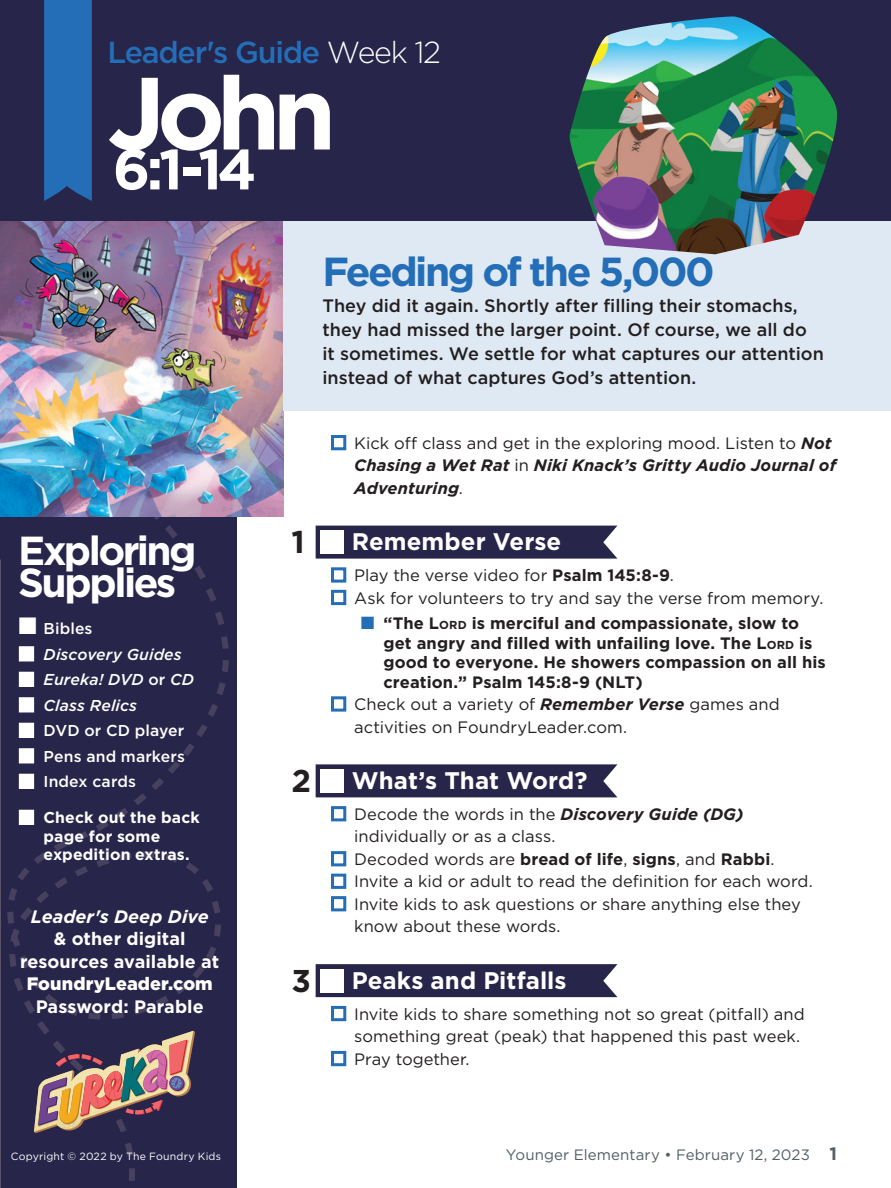
<style>
.page{position:relative;width:891px;height:1188px;background:#fff}
.page>*{position:absolute;margin:0;border:0;box-sizing:border-box;transform-origin:0 0}
.t1{font:700 102.45px "Gotham";color:#fff}
.t2{font:700 56.7px "Gotham";color:#fff}
.t3{font:700 40.5px "Gotham";letter-spacing:-.06em;color:#246eb7}
.t4{font:700 40.5px/31.5px "Gotham";letter-spacing:-.06em;color:#fff}
.t5{font:700 31.5px "Gotham";color:#231f20}
.t6{font:500 30.45px "Gotham";letter-spacing:-.04em;color:#246eb7}
.t7{font:700 24px "Gotham";color:#fff}
.t8{font:500 18px/24px "Gotham";color:#231f20}
.t9{font:700 18px/22.5px "Gotham";color:#fff;text-align:center}
.t10{font:900 18px "Gotham";letter-spacing:.01em;color:#fff}
.t11{font:italic 700 18px "Gotham";letter-spacing:.005em;color:#fff}
.t12{font:16.5px/22.5px "Gotham";color:#231f20}
.t13{font:700 16.5px/19.5px "Gotham";letter-spacing:.005em;color:#231f20}
.t14{font:italic 700 16.5px/22.5px "Gotham";letter-spacing:.01em;color:#231f20}
.t15{font:500 15.75px "Gotham";letter-spacing:.005em;color:#fff}
.t16{font:700 15.75px/18px "Gotham";letter-spacing:.01em;color:#fff}
.t17{font:italic 500 15.75px "Gotham";letter-spacing:.005em;color:#fff}
.t18{font:15px "Gotham";letter-spacing:.01em;color:#535f65}
.t19{font:10.5px "Gotham";letter-spacing:.02em;color:#fff}
.s1{font-weight:300;color:#fff}
.s2{font-style:normal}
.s3{color:#fff}
.s4{font-weight:400;font-style:normal}
.s5{font-weight:700}
.s6{color:#246eb7}
.s7{font-style:inherit}
.s8{font-size:11.55px}
.s9{font-weight:700;font-style:italic}
.s10{font-weight:700;font-size:18px}
</style>
<div class="page">
<div style="left:0;top:486px;width:237px;height:702px;background:#27254a"></div>
<svg style="left:14px;top:516px;width:218px;height:132px"></svg>
<img style="left:0;top:220px;width:284px;height:296px">
<div style="left:284px;top:213px;width:607px;height:197px;background:#dee9f4"></div>
<div style="left:0;top:0;width:891px;height:220px;background:#27254a"></div>
<svg style="left:44px;top:0;width:48px;height:201px;background:#246bb2"></svg>
<div style="left:316px;top:526px;width:301px;height:33px;background:#27254a"></div>
<div style="left:320px;top:530px;width:24px;height:24px;background:#fff"></div>
<div style="left:316px;top:764px;width:301px;height:33px;background:#27254a"></div>
<div style="left:320px;top:769px;width:24px;height:24px;background:#fff"></div>
<div style="left:316px;top:964px;width:301px;height:33px;background:#27254a"></div>
<div style="left:320px;top:969px;width:24px;height:24px;background:#fff"></div>
<svg style="left:0;top:648px;width:229px;height:540px"></svg>
<img style="left:570px;top:16px;width:271px;height:238px">
<h3 class="t6" style="left:108px;top:33px;width:335px">Leader's Guide <span class="s1">Week 12</span></h3>
<h1 class="t1" style="left:108px;top:45px;width:230px">John</h1>
<h2 class="t2" style="left:113px;top:132px;width:145px">6:1-14</h2>
<h3 class="t3" style="left:322px;top:245px;width:394px">Feeding of the 5,000</h3>
<p class="t8" style="left:322px;top:293px;width:503px">They did it again. Shortly after filling their stomachs, they had missed the larger point. Of course, we all do<br>it sometimes. We settle for what captures our attention instead of what captures God’s attention.</p>
<h3 class="t4" style="left:18px;top:535px;width:180px">Exploring<br>Supplies</h3>
<p class="t15" style="left:20px;top:619px;width:74px">• Bibles</p>
<p class="t17" style="left:20px;top:644px;width:164px">■ Discovery Guides</p>
<p class="t17" style="left:20px;top:670px;width:176px">■ Eureka! DVD <span class="s2">or</span> CD</p>
<p class="t17" style="left:20px;top:695px;width:119px">■ Class Relics</p>
<p class="t15" style="left:20px;top:721px;width:166px">■ DVD or CD player</p>
<p class="t15" style="left:20px;top:746px;width:167px">■ Pens and markers</p>
<p class="t15" style="left:20px;top:772px;width:118px">■ Index cards</p>
<p class="t16" style="left:44px;top:809px;width:158px;text-indent:-24px">■ Check out the back page for some expedition extras.</p>
<p class="t11" style="left:31px;top:904px;width:179px">Leader's Deep Dive</p>
<p class="t9" style="left:20px;top:928px;width:201px">&amp; other digital resources available at</p>
<p class="t10" style="left:27px;top:972px;width:187px">FoundryLeader.com</p>
<p class="t9" style="left:36px;top:995px;width:169px">Password: Parable</p>
<p class="t14" style="left:354px;top:432px;width:484px;text-indent:-23px"><span class="s3">■</span> <span class="s4">Kick off class and get in the exploring mood. Listen to</span> Not<br>Chasing a Wet Rat <span class="s4">in</span> Niki Knack’s Gritty Audio Journal of<br>Adventuring<span class="s4">.</span></p>
<h3 class="t5" style="left:292px;top:521px;width:15px">1</h3>
<h3 class="t7" style="left:352px;top:526px;width:211px">Remember Verse</h3>
<p class="t12" style="left:332px;top:564px;width:344px"><span class="s3">■</span> Play the verse video for <span class="s5">Psalm 145:8-9</span>.</p>
<p class="t12" style="left:332px;top:586px;width:493px"><span class="s3">■</span> Ask for volunteers to try and say the verse from memory.</p>
<p class="t13" style="left:383px;top:613px;width:444px;text-indent:-22px"><span class="s6">■</span> “The <span class="s7">L</span><span class="s8">ORD</span> is merciful and compassionate, slow to get angry and filled with unfailing love. The <span class="s7">L</span><span class="s8">ORD</span> is good to everyone. He showers compassion on all his creation.” Psalm 145:8-9 (NLT)</p>
<p class="t12" style="left:354px;top:693px;width:427px;text-indent:-23px"><span class="s3">■</span> Check out a variety of <span class="s9">Remember Verse</span> games and activities on FoundryLeader.com.</p>
<h3 class="t5" style="left:292px;top:760px;width:21px">2</h3>
<h3 class="t7" style="left:352px;top:765px;width:237px">What’s That Word?</h3>
<p class="t12" style="left:354px;top:802px;width:391px;text-indent:-23px"><span class="s3">■</span> Decode the words in the <span class="s9">Discovery Guide (DG) </span>individually or as a class.</p>
<p class="t12" style="left:332px;top:847px;width:444px"><span class="s3">■</span> Decoded words are <span class="s5">bread of life</span>, <span class="s5">signs</span>, and <span class="s5">Rabbi</span>.</p>
<p class="t12" style="left:332px;top:870px;width:482px"><span class="s3">■</span> Invite a kid or adult to read the definition for each word.</p>
<p class="t12" style="left:354px;top:892px;width:448px;text-indent:-23px"><span class="s3">■</span> Invite kids to ask questions or share anything else they know about these words.</p>
<h3 class="t5" style="left:292px;top:960px;width:21px">3</h3>
<h3 class="t7" style="left:352px;top:965px;width:216px">Peaks and Pitfalls</h3>
<p class="t12" style="left:332px;top:1002px;width:474px;text-align:right"><span class="s3">■</span> Invite kids to share something not so great (pitfall) and something great (peak) that happened this past week.</p>
<p class="t12" style="left:332px;top:1047px;width:139px"><span class="s3">■</span> Pray together.</p>
<p class="t19" style="left:11px;top:1149px;width:212px">Copyright © 2022 by The Foundry Kids</p>
<p class="t18" style="left:506px;top:1145px;width:333px">Younger Elementary • February 12, 2023 <span class="s10">1</span></p>
</div>
